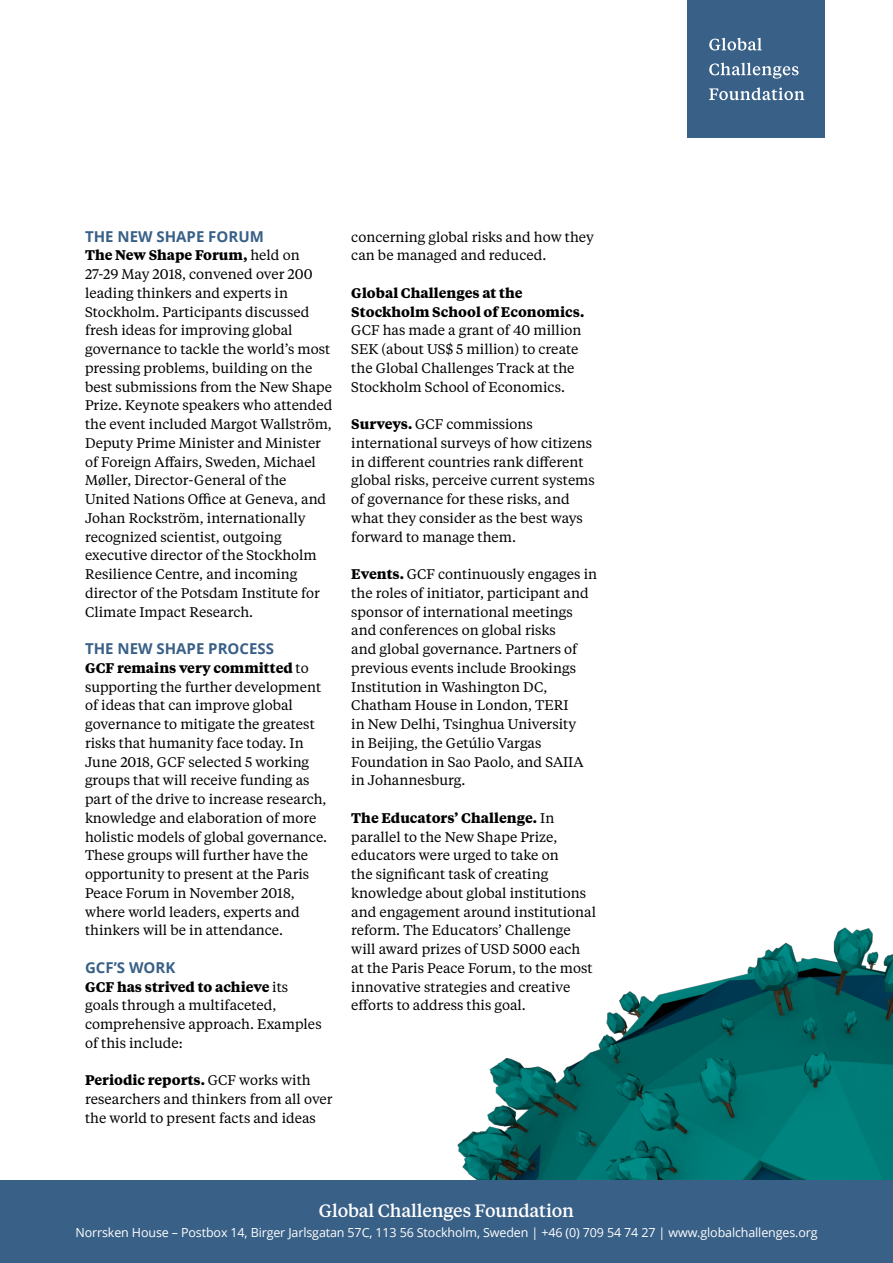
<style>
.page{position:relative;width:893px;height:1263px;background:#fff}
.page>*{position:absolute;margin:0;border:0;box-sizing:border-box;transform-origin:0 0}
.t1{font:500 17.85px "Tiempos Text";letter-spacing:-.01em;color:#fff}
.PARAGRAPH{font:700 15px "Open Sans";color:#396087}
.Paragraph_drop_cap{font:13.95px/18.8px "Tiempos Text";color:#000}
.t2{font:12.45px "Open Sans";letter-spacing:-.01em;color:#fff}
.s1{font-weight:700}
</style>
<div class="page">
<img style="left:457px;top:927px;width:436px;height:253px">
<div style="left:0;top:1180px;width:893px;height:83px;background:#396087"></div>
<div style="left:687px;top:0;width:137px;height:137px;background:#396087"></div>
<svg style="left:709px;top:38px;width:53px;height:13px"></svg>
<svg style="left:709px;top:63px;width:89px;height:16px"></svg>
<svg style="left:709px;top:87px;width:95px;height:13px"></svg>
<p class="PARAGRAPH" style="left:85px;top:225px;width:180px">THE NEW SHAPE FORUM</p>
<p class="Paragraph_drop_cap" style="left:85px;top:245px;width:249px"><span class="s1">The New Shape Forum,</span> held on 27-29 May 2018, convened over 200 leading thinkers and experts in Stockholm. Participants discussed fresh ideas for improving global governance to tackle the world’s most pressing problems, building on the best submissions from the New Shape Prize. Keynote speakers who attended the event included Margot Wallström, Deputy Prime Minister and Minister of Foreign Affairs, Sweden, Michael Møller, Director-General of the United Nations Office at Geneva, and Johan Rockström, internationally recognized scientist, outgoing executive director of the Stockholm Resilience Centre, and incoming director of the Potsdam Institute for Climate Impact Research.</p>
<p class="PARAGRAPH" style="left:85px;top:638px;width:191px">THE NEW SHAPE PROCESS</p>
<p class="Paragraph_drop_cap" style="left:85px;top:658px;width:244px"><span class="s1">GCF remains very committed</span> to supporting the further development of ideas that can improve global governance to mitigate the greatest risks that humanity face today. In June 2018, GCF selected 5 working groups that will receive funding as part of the drive to increase research, knowledge and elaboration of more holistic models of global governance.<br>These groups will further have the opportunity to present at the Paris Peace Forum in November 2018, where world leaders, experts and thinkers will be in attendance.</p>
<p class="PARAGRAPH" style="left:85px;top:957px;width:92px">GCF’S WORK</p>
<p class="Paragraph_drop_cap" style="left:85px;top:977px;width:238px"><span class="s1">GCF has strived to achieve</span> its goals through a multifaceted, comprehensive approach. Examples of this include:</p>
<p class="Paragraph_drop_cap" style="left:85px;top:1070px;width:249px"><span class="s1">Periodic reports.</span> GCF works with researchers and thinkers from all over the world to present facts and ideas</p>
<p class="Paragraph_drop_cap" style="left:351px;top:227px;width:244px">concerning global risks and how they can be managed and reduced.</p>
<p class="Paragraph_drop_cap" style="left:351px;top:283px;width:234px"><span class="s1">Global Challenges at the<br>Stockholm School of Economics.<br></span>GCF has made a grant of 40 million<br>SEK (about US$ 5 million) to create the Global Challenges Track at the<br>Stockholm School of Economics.</p>
<p class="Paragraph_drop_cap" style="left:351px;top:414px;width:245px"><span class="s1">Surveys.</span> GCF commissions international surveys of how citizens in different countries rank different global risks, perceive current systems of governance for these risks, and what they consider as the best ways forward to manage them.</p>
<p class="Paragraph_drop_cap" style="left:351px;top:564px;width:247px"><span class="s1">Events.</span> GCF continuously engages in the roles of initiator, participant and sponsor of international meetings and conferences on global risks<br>and global governance. Partners of previous events include Brookings<br>Institution in Washington DC,<br>Chatham House in London, TERI<br>in New Delhi, Tsinghua University<br>in Beijing, the Getúlio Vargas<br>Foundation in Sao Paolo, and SAIIA in Johannesburg.</p>
<p class="Paragraph_drop_cap" style="left:351px;top:808px;width:246px"><span class="s1">The Educators’ Challenge.</span> In parallel to the New Shape Prize, educators were urged to take on<br>the significant task of creating knowledge about global institutions and engagement around institutional reform. The Educators’ Challenge will award prizes of USD 5000 each at the Paris Peace Forum, to the most innovative strategies and creative efforts to address this goal.</p>
<p class="t1" style="left:319px;top:1198px;width:257px">Global Challenges Foundation</p>
<p class="t2" style="left:75px;top:1224px;width:744px">Norrsken House – Postbox 14, Birger Jarlsgatan 57C, 113 56 Stockholm, Sweden | +46 (0) 709 54 74 27 | www.globalchallenges.org</p>
</div>
